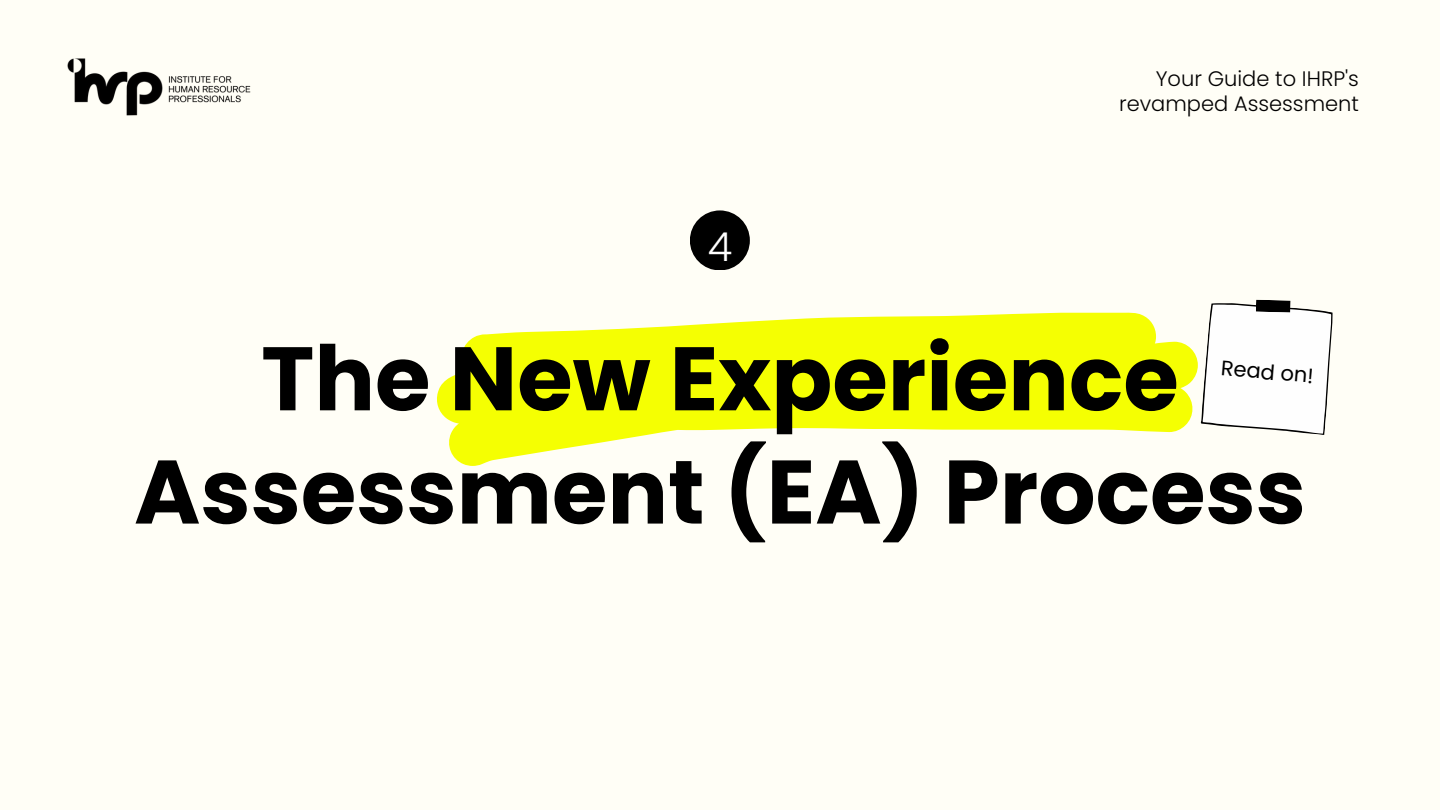
<style>
.page{position:relative;width:1440px;height:810px;background:#fffef6}
.page>*{position:absolute;margin:0;border:0;box-sizing:border-box;transform-origin:0 0}
.t1{font:700 90px "Poppins";color:#000}
.t2{font:300 40px "Poppins";color:#fff}
.t3{font:300 21px/24.8px "Poppins";color:#000;text-align:right}
.t4{font:21px "Poppins";color:#000}
</style>
<div class="page">
<img style="left:67px;top:58px;width:184px;height:58px">
<div style="left:690px;top:210px;width:60px;height:60px;background:#000;border-radius:50%"></div>
<svg style="left:437px;top:312px;width:761px;height:154px;fill:#f5ff02"></svg>
<svg style="left:1201px;top:300px;width:132px;height:135px"></svg>
<p class="t2" style="left:708px;top:219px;width:26px">4</p>
<p class="t3" style="left:1119px;top:66px;width:241px">Your Guide to IHRP's revamped Assessment</p>
<p class="t1" style="left:261px;top:316px;width:919px">The New Experience</p>
<p class="t1" style="left:134px;top:429px;width:1173px">Assessment (EA) Process</p>
<p class="t4" style="left:1222px;top:353px;width:94px;rotate:5deg">Read on!</p>
</div>
